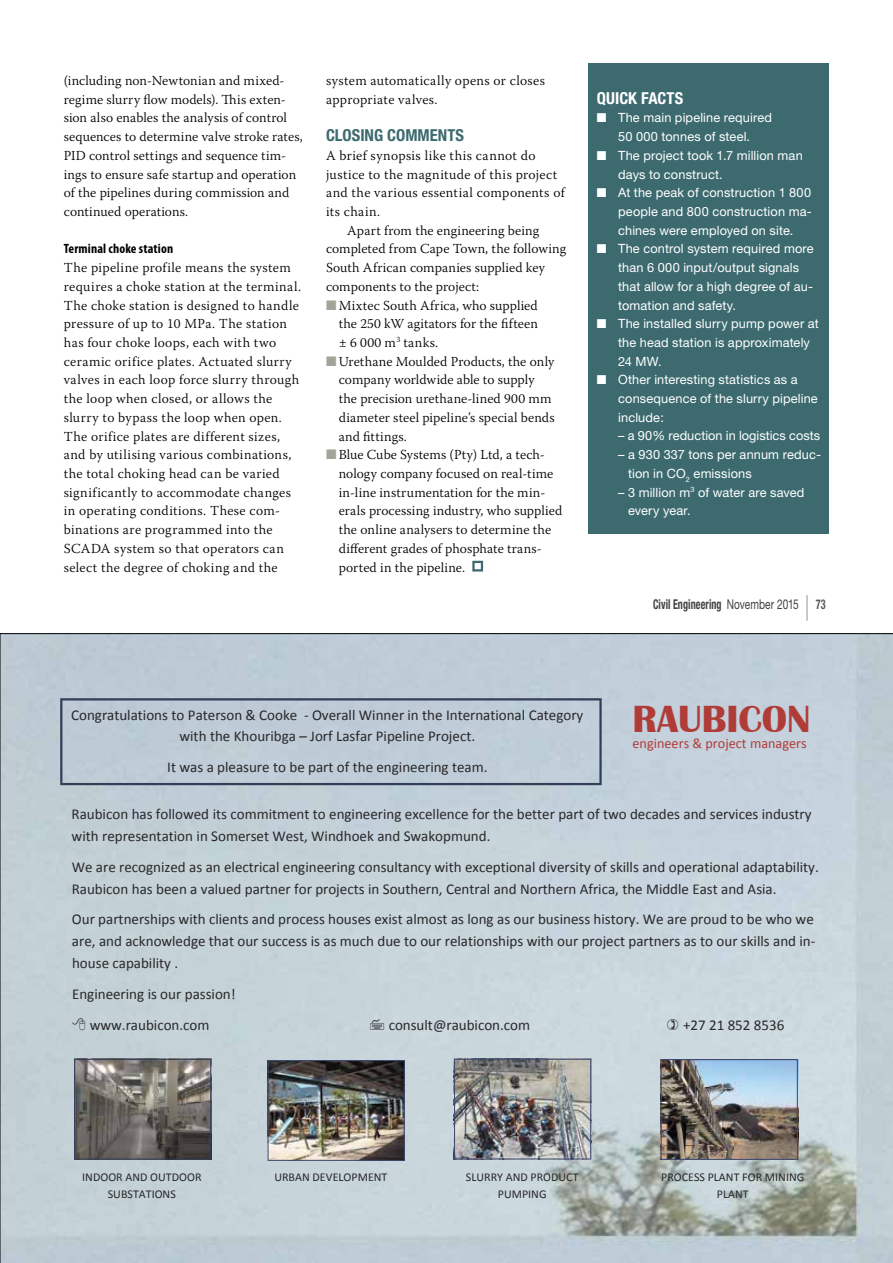
<style>
.page{position:relative;width:893px;height:1263px;background:#fff}
.page>*{position:absolute;margin:0;border:0;box-sizing:border-box;transform-origin:0 0}
.t1{font:700 39px "Britannic";color:#b03c38}
.t2{font:700 condensed 16.5px "Helvetica Neue";color:#3c6a6f}
.t3{font:700 condensed 16.5px "Helvetica Neue";color:#fff}
.t4{font:15px/21.8px "Calibri";color:#292829}
.t5{font:14.25px "Calibri";color:#b03c38}
.t6{font:300 13.65px/18.8px "Warnock Pro";letter-spacing:.02em;color:#000}
.t7{font:300 13.65px "Warnock Pro";color:#000}
.t8{font:700 condensed 13.5px "Helvetica Neue";letter-spacing:.01em;color:#414042;scale:.75 1}
.t9{font:700 condensed 13.5px "Myriad Pro";letter-spacing:.01em;color:#000}
.t10{font:12.75px/18.8px "Helvetica Neue";letter-spacing:.01em;color:#fff}
.t11{font:12px/17.4px "Calibri";color:#292829;text-align:center}
.s1{font-weight:400;font-stretch:normal}
.s2{color:#58595b}
</style>
<div class="page">
<svg style="left:807px;top:595px;width:1px;height:26px"></svg>
<svg style="left:0;top:633px;width:893px;height:630px;background:#bac5cb"></svg>
<div style="left:588px;top:64px;width:241px;height:470px;background:#3c6a6f"></div>
<div style="left:472px;top:561px;width:11px;height:10px;border:2px solid #3c6a6f"></div>
<svg style="left:73px;top:1017px;width:12px;height:13px"></svg>
<svg style="left:370px;top:1018px;width:14px;height:11px"></svg>
<svg style="left:667px;top:1018px;width:11px;height:11px"></svg>
<p class="t6" style="left:64px;top:71px;width:241px">(including non-Newtonian and mixed&shy;regime slurry flow models). This exten&shy;sion also enables the analysis of control sequences to determine valve stroke rates, PID control settings and sequence tim&shy;ings to ensure safe startup and operation of the pipelines during commission and continued operations.</p>
<p class="t9" style="left:64px;top:240px;width:111px">Terminal choke station</p>
<p class="t6" style="left:64px;top:258px;width:239px">The pipeline profile means the system requires a choke station at the terminal.<br>The choke station is designed to handle pressure of up to 10 MPa. The station has four choke loops, each with two ceramic orifice plates. Actuated slurry valves in each loop force slurry through the loop when closed, or allows the slurry to bypass the loop when open.<br>The orifice plates are different sizes, and by utilising various combinations, the total choking head can be varied significantly to accommodate changes in operating conditions. These com&shy;binations are programmed into the SCADA system so that operators can select the degree of choking and the</p>
<p class="t6" style="left:326px;top:71px;width:221px">system automatically opens or closes appropriate valves.</p>
<p class="t2" style="left:326px;top:125px;width:140px">CLOSING COMMENTS</p>
<p class="t6" style="left:326px;top:146px;width:211px">A brief synopsis like this cannot do</p>
<p class="t6" style="left:326px;top:164px;width:233px">justice to the magnitude of this project</p>
<p class="t6" style="left:326px;top:183px;width:240px">and the various essential components of</p>
<p class="t6" style="left:326px;top:202px;width:56px">its chain.</p>
<p class="t6" style="left:347px;top:221px;width:194px">Apart from the engineering being</p>
<p class="t7" style="left:326px;top:241px;width:242px">completed from Cape Town, the following</p>
<p class="t6" style="left:326px;top:258px;width:220px">South African companies supplied key</p>
<p class="t7" style="left:326px;top:278px;width:155px">components to the project:</p>
<p class="t6" style="left:339px;top:295px;width:201px">Mixtec South Africa, who supplied</p>
<p class="t6" style="left:339px;top:314px;width:201px">the 250 kW agitators for the fifteen</p>
<p class="t6" style="left:339px;top:333px;width:101px">± 6 000 m<sup>3</sup> tanks.</p>
<p class="t6" style="left:339px;top:352px;width:217px">Urethane Moulded Products, the only</p>
<p class="t7" style="left:339px;top:372px;width:197px">company worldwide able to supply</p>
<p class="t6" style="left:339px;top:389px;width:214px">the precision urethane-lined 900 mm</p>
<p class="t6" style="left:339px;top:408px;width:217px">diameter steel pipeline’s special bends</p>
<p class="t6" style="left:339px;top:426px;width:70px">and fittings.</p>
<p class="t6" style="left:339px;top:445px;width:208px">Blue Cube Systems (Pty) Ltd, a tech-</p>
<p class="t6" style="left:339px;top:464px;width:216px">nology company focused on real-time</p>
<p class="t6" style="left:339px;top:483px;width:208px">in-line instrumentation for the min-</p>
<p class="t6" style="left:339px;top:501px;width:225px">erals processing industry, who supplied</p>
<p class="t6" style="left:339px;top:520px;width:214px">the online analysers to determine the</p>
<p class="t6" style="left:339px;top:539px;width:205px">different grades of phosphate trans-</p>
<p class="t6" style="left:339px;top:557px;width:128px">ported in the pipeline.</p>
<p class="t3" style="left:597px;top:88px;width:88px">QUICK FACTS</p>
<p class="t10" style="left:618px;top:108px;width:202px">The main pipeline required<br>50 000 tonnes of steel.<br>The project took 1.7 million man days to construct.<br>At the peak of construction 1 800 people and 800 construction ma&shy;chines were employed on site.<br>The control system required more than 6 000 input/output signals that allow for a high degree of au&shy;tomation and safety.<br>The installed slurry pump power at the head station is approximately<br>24 MW.<br>Other interesting statistics as a consequence of the slurry pipeline include:</p>
<p class="t10" style="left:618px;top:426px;width:204px">– a 90% reduction in logistics costs</p>
<p class="t10" style="left:628px;top:445px;width:195px;text-indent:-10px">– a 930 337 tons per annum reduc&shy;tion in CO<sub>2</sub> emissions</p>
<p class="t10" style="left:628px;top:483px;width:178px;text-indent:-10px">– 3 million m<sup>3</sup> of water are saved every year.</p>
<p class="t8" style="left:653px;top:596px;width:232px">Civil Engineering <span class="s1">November 2015</span> <span class="s2">73</span></p>
<p class="t4" style="left:71px;top:704px;width:514px;text-align:center">Congratulations to Paterson &amp; Cooke ‐ Overall Winner in the International Category with the Khouribga – Jorf Lasfar Pipeline Project.</p>
<p class="t4" style="left:167px;top:756px;width:322px">It was a pleasure to be part of the engineering team.</p>
<h1 class="t1" style="left:633px;top:697px;width:179px">RAUBICON</h1>
<p class="t5" style="left:633px;top:735px;width:176px">engineers &amp; project managers</p>
<p class="t4" style="left:72px;top:803px;width:742px">Raubicon has followed its commitment to engineering excellence for the better part of two decades and services industry with representation in Somerset West, Windhoek and Swakopmund.</p>
<p class="t4" style="left:72px;top:856px;width:749px">We are recognized as an electrical engineering consultancy with exceptional diversity of skills and operational adaptability.<br>Raubicon has been a valued partner for projects in Southern, Central and Northern Africa, the Middle East and Asia.</p>
<p class="t4" style="left:72px;top:908px;width:745px;text-align:justify">Our partnerships with clients and process houses exist almost as long as our business history. We are proud to be who we are, and acknowledge that our success is as much due to our relationships with our project partners as to our skills and in‐ house capability .</p>
<p class="t4" style="left:72px;top:978px;width:165px;line-height:30.8px;text-align:center">Engineering is our passion! www.raubicon.com</p>
<p class="t4" style="left:389px;top:1014px;width:143px">consult@raubicon.com</p>
<p class="t4" style="left:683px;top:1014px;width:103px">+27 21 852 8536</p>
<p class="t11" style="left:82px;top:1168px;width:121px">INDOOR AND OUTDOOR<br>SUBSTATIONS</p>
<p class="t11" style="left:274px;top:1168px;width:114px">URBAN DEVELOPMENT</p>
<p class="t11" style="left:466px;top:1168px;width:114px">SLURRY AND PRODUCT<br>PUMPING</p>
<p class="t11" style="left:661px;top:1168px;width:145px">PROCESS PLANT FOR MINING<br>PLANT</p>
</div>
